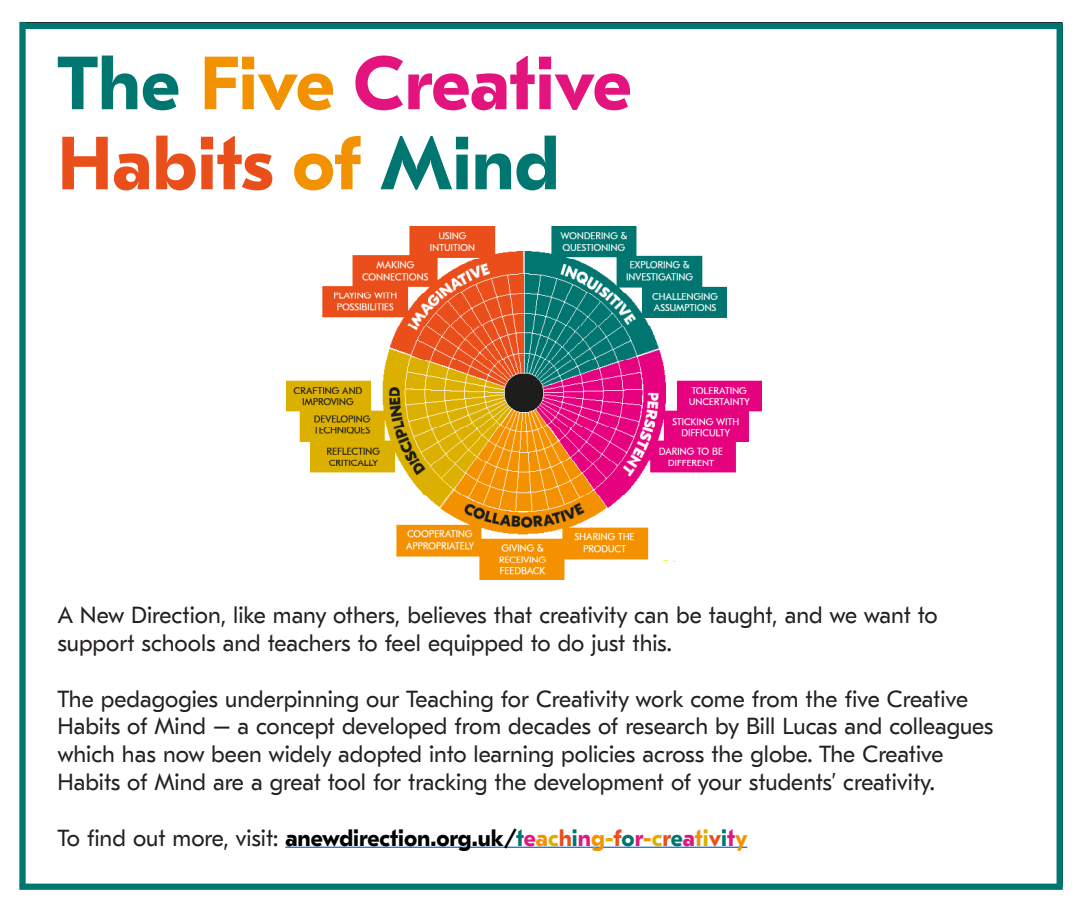
<style>
.page{position:relative;width:1085px;height:908px;background:#fff}
.page>*{position:absolute;margin:0;border:0;box-sizing:border-box;transform-origin:0 0}
.t1{font:700 75px "GT Eesti Text";color:#e3147e}
.t2{font:700 75px "GT Eesti Text";color:#e94e1b}
.t3{font:23.12px/27.8px "GT Eesti Text";color:#231f20}
.t4{font:700 23.12px "GT Eesti Text";color:#000}
.s1{color:#007670}
.s2{color:#f39200}
.s3{font-weight:400;color:#231f20}
.s4{color:#e3147e}
.s5{color:#dbb000}
.s6{color:#e94e1b}
</style>
<div class="page">
<hr style="left:285px;top:846px;width:462px;height:1px;background:#0563c1">
<hr style="left:23px;top:22px;width:1039px;height:1px;background:#231f20">
<div style="left:19px;top:22px;width:7px;height:863px;background:#007670"></div>
<div style="left:1056px;top:23px;width:6px;height:863px;background:#007670"></div>
<div style="left:19px;top:883px;width:1043px;height:6px;background:#007670"></div>
<div style="left:23px;top:23px;width:1036px;height:6px;background:#007670"></div>
<img style="left:286px;top:226px;width:475px;height:353px">
<p class="t1" style="left:57px;top:42px;width:575px"><span class="s1">The</span> <span class="s2">Five</span> Creative</p>
<p class="t2" style="left:57px;top:122px;width:503px">Habits <span class="s2">of</span> <span class="s1">Mind</span></p>
<p class="t3" style="left:57px;top:601px;width:881px">A New Direction, like many others, believes that creativity can be taught, and we want to support schools and teachers to feel equipped to do just this.</p>
<p class="t3" style="left:57px;top:685px;width:937px">The pedagogies underpinning our Teaching for Creativity work come from the five Creative Habits of Mind – a concept developed from decades of research by Bill Lucas and colleagues which has now been widely adopted into learning policies across the globe. The Creative Habits of Mind are a great tool for tracking the development of your students’ creativity.</p>
<p class="t4" style="left:57px;top:824px;width:691px"><span class="s3">To find out more, visit:</span> anewdirection.org.uk/<span class="s1">t</span><span class="s4">e</span><span class="s2">a</span><span class="s5">c</span><span class="s6">h</span><span class="s1">i</span><span class="s4">n</span><span class="s2">g</span><span class="s5">-</span><span class="s6">f</span><span class="s1">o</span><span class="s4">r</span><span class="s2">-</span><span class="s5">c</span><span class="s6">r</span><span class="s1">e</span><span class="s4">a</span><span class="s2">t</span><span class="s5">i</span><span class="s6">v</span><span class="s1">i</span><span class="s4">t</span><span class="s2">y</span></p>
</div>
